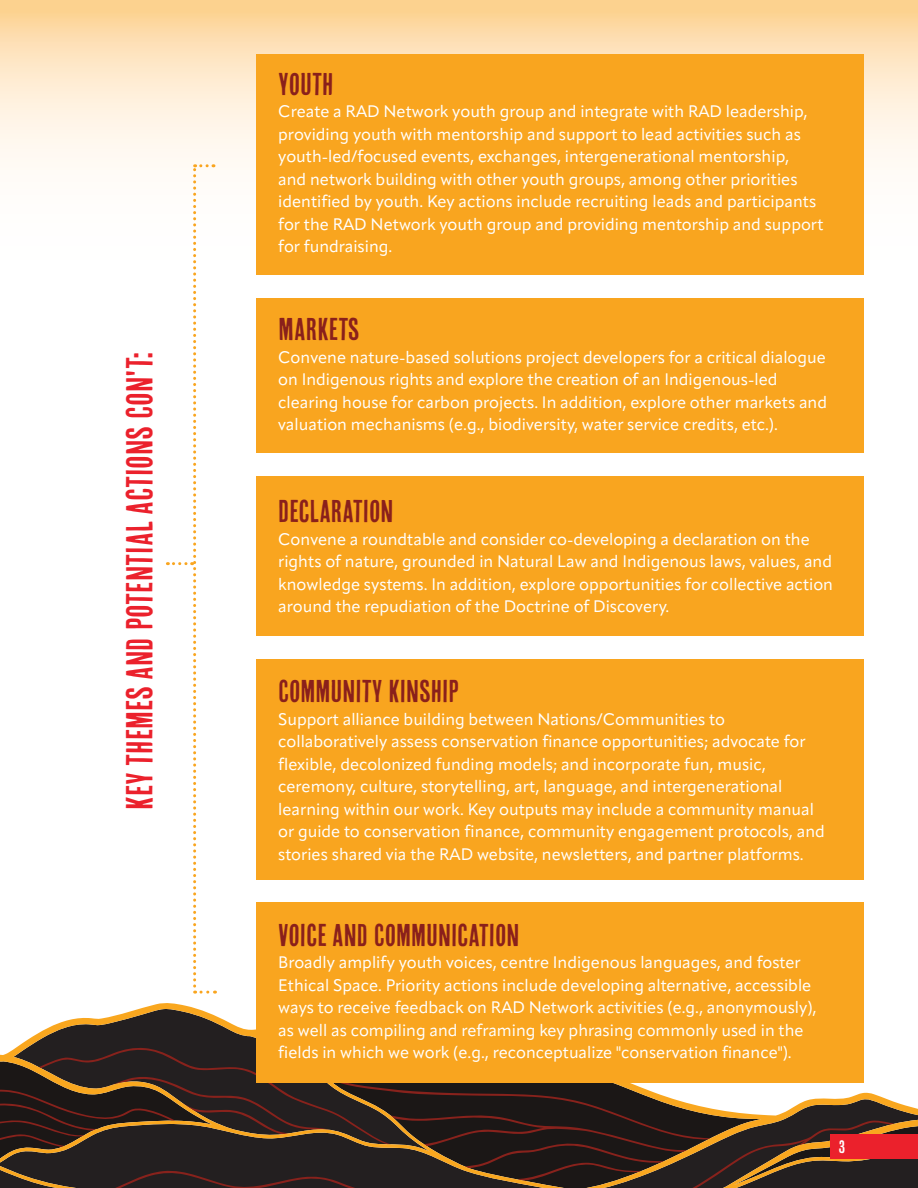
<style>
.page{position:relative;width:918px;height:1188px;background:#fff}
.page>*{position:absolute;margin:0;border:0;box-sizing:border-box;transform-origin:0 0}
.t1{font:37.5px "Cheap Pine Sans";color:#eb212c}
.t2{font:31.5px "Cheap Pine Sans";color:#8a201b}
.t3{font:18px "Cheap Pine Sans";color:#fff}
.t4{font:16.5px/22.5px "Apparat";color:#fff}
</style>
<div class="page">
<svg style="left:0;top:0;width:918px;height:167px;background:#fde3bc"></svg>
<svg style="left:0;top:1003px;width:918px;height:185px;background:#524439"></svg>
<div style="left:831px;top:1134px;width:87px;height:25px;background:#eb212c"></div>
<div style="left:256px;top:54px;width:608px;height:221px;background:#f9a51f"></div>
<div style="left:256px;top:298px;width:608px;height:155px;background:#f9a51f"></div>
<div style="left:256px;top:476px;width:608px;height:160px;background:#f9a51f"></div>
<div style="left:256px;top:659px;width:608px;height:221px;background:#f9a51f"></div>
<div style="left:256px;top:903px;width:608px;height:180px;background:#f9a51f"></div>
<svg style="left:167px;top:164px;width:48px;height:830px"></svg>
<h1 class="t1" style="left:119px;top:810px;width:460px;rotate:-90deg">KEY THEMES AND POTENTIAL ACTIONS CON'T:</h1>
<h2 class="t2" style="left:278px;top:66px;width:57px">YOUTH</h2>
<p class="t4" style="left:278px;top:100px;width:547px">Create a RAD Network youth group and integrate with RAD leadership, providing youth with mentorship and support to lead activities such as youth-led/focused events, exchanges, intergenerational mentorship,<br>and network building with other youth groups, among other priorities identified by youth. Key actions include recruiting leads and participants for the RAD Network youth group and providing mentorship and support for fundraising.</p>
<h2 class="t2" style="left:278px;top:312px;width:83px">MARKETS</h2>
<p class="t4" style="left:278px;top:346px;width:550px">Convene nature-based solutions project developers for a critical dialogue on Indigenous rights and explore the creation of an Indigenous-led clearing house for carbon projects. In addition, explore other markets and valuation mechanisms (e.g., biodiversity, water service credits, etc.).</p>
<h2 class="t2" style="left:278px;top:494px;width:117px">DECLARATION</h2>
<p class="t4" style="left:278px;top:528px;width:556px">Convene a roundtable and consider co-developing a declaration on the rights of nature, grounded in Natural Law and Indigenous laws, values, and knowledge systems. In addition, explore opportunities for collective action around the repudiation of the Doctrine of Discovery.</p>
<h2 class="t2" style="left:278px;top:674px;width:182px">COMMUNITY KINSHIP</h2>
<p class="t4" style="left:278px;top:708px;width:548px">Support alliance building between Nations/Communities to collaboratively assess conservation finance opportunities; advocate for flexible, decolonized funding models; and incorporate fun, music, ceremony, culture, storytelling, art, language, and intergenerational learning within our work. Key outputs may include a community manual or guide to conservation finance, community engagement protocols, and stories shared via the RAD website, newsletters, and partner platforms.</p>
<h2 class="t2" style="left:278px;top:918px;width:243px">VOICE AND COMMUNICATION</h2>
<p class="t4" style="left:278px;top:951px;width:540px">Broadly amplify youth voices, centre Indigenous languages, and foster Ethical Space. Priority actions include developing alternative, accessible ways to receive feedback on RAD Network activities (e.g., anonymously), as well as compiling and reframing key phrasing commonly used in the fields in which we work (e.g., reconceptualize "conservation finance").</p>
<p class="t3" style="left:839px;top:1137px;width:8px">3</p>
</div>
